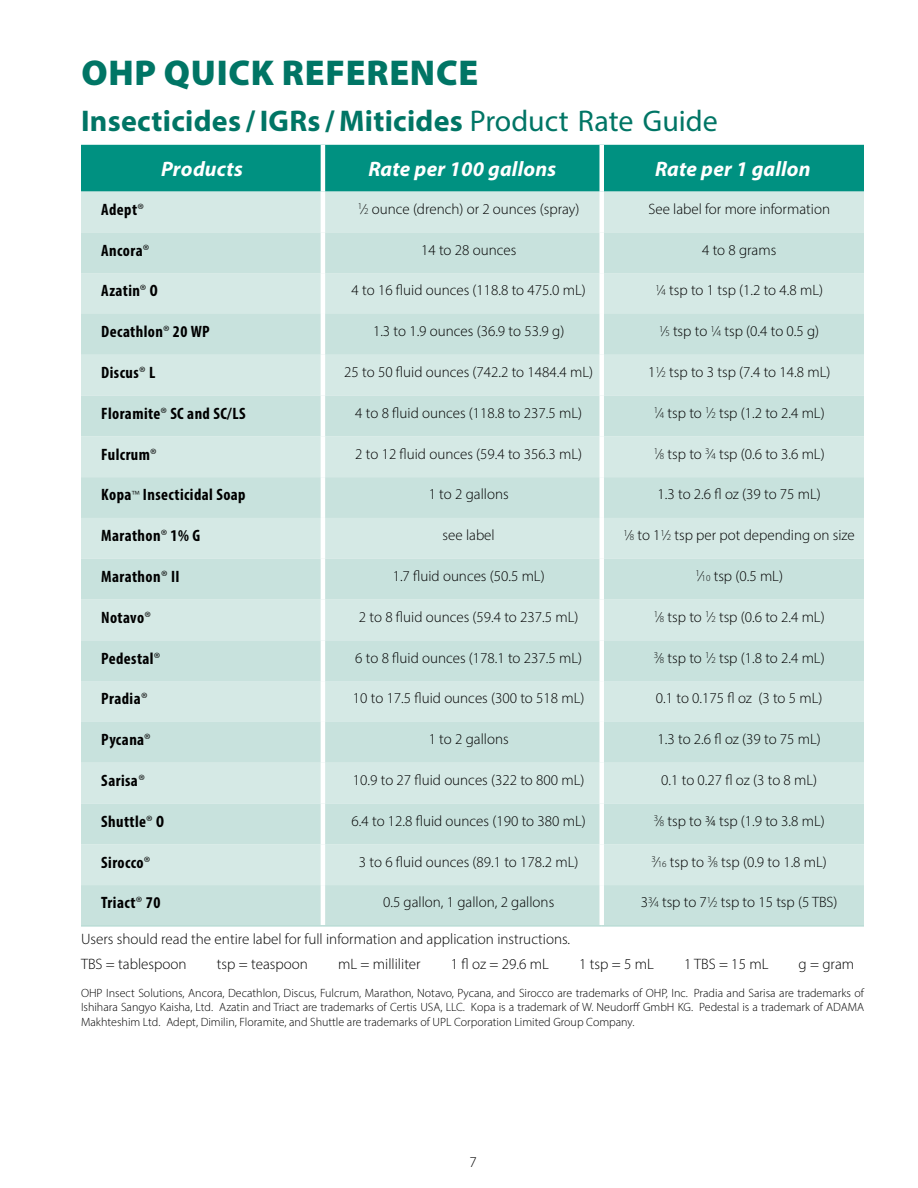
<style>
.page{position:relative;width:918px;height:1188px;background:#fff}
.page>*{position:absolute;margin:0;border:0;box-sizing:border-box;transform-origin:0 0}
.t1{font:900 36px "Myriad Pro";letter-spacing:.02em;color:#007565}
.t2{font:700 30px "Myriad Pro";letter-spacing:.01em;color:#007565}
.t3{font:italic 700 21px "Myriad Pro";letter-spacing:.01em;color:#fff}
.t4{font:700 condensed 16.5px "Myriad Pro";letter-spacing:.025em;color:#000}
.t5{font:300 15.15px/24.9px "Myriad Pro";color:#000}
.t6{font:300 15px "Myriad Pro";color:#000}
.t7{font:300 12px/14.4px "Myriad Pro";color:#000;text-align:justify}
.s1{font-weight:400}
.s2{font-weight:300;font-stretch:normal}
.s3{font-size:9px}
.s4{font-weight:300;font-stretch:normal;font-size:13.5px}
</style>
<div class="page">
<div style="left:81px;top:145px;width:783px;height:47px;background:#009181"></div>
<div style="left:81px;top:192px;width:783px;height:40px;background:#d5e9e5"></div>
<svg style="left:81px;top:232px;width:783px;height:693px;background:#cee5e0"></svg>
<hr style="left:321px;top:145px;width:4px;height:47px;background:#fff">
<div style="left:599px;top:145px;width:5px;height:47px;background:#fff"></div>
<hr style="left:321px;top:192px;width:4px;height:40px;background:#fff">
<div style="left:599px;top:192px;width:5px;height:40px;background:#fff"></div>
<hr style="left:321px;top:232px;width:4px;height:41px;background:#fff">
<div style="left:599px;top:232px;width:5px;height:41px;background:#fff"></div>
<hr style="left:321px;top:273px;width:4px;height:41px;background:#fff">
<div style="left:599px;top:273px;width:5px;height:41px;background:#fff"></div>
<hr style="left:321px;top:314px;width:4px;height:41px;background:#fff">
<div style="left:599px;top:314px;width:5px;height:41px;background:#fff"></div>
<hr style="left:321px;top:355px;width:4px;height:41px;background:#fff">
<div style="left:599px;top:355px;width:5px;height:41px;background:#fff"></div>
<hr style="left:321px;top:396px;width:4px;height:40px;background:#fff">
<div style="left:599px;top:396px;width:5px;height:40px;background:#fff"></div>
<hr style="left:321px;top:436px;width:4px;height:41px;background:#fff">
<div style="left:599px;top:436px;width:5px;height:41px;background:#fff"></div>
<hr style="left:321px;top:477px;width:4px;height:41px;background:#fff">
<div style="left:599px;top:477px;width:5px;height:41px;background:#fff"></div>
<hr style="left:321px;top:518px;width:4px;height:41px;background:#fff">
<div style="left:599px;top:518px;width:5px;height:41px;background:#fff"></div>
<hr style="left:321px;top:559px;width:4px;height:41px;background:#fff">
<div style="left:599px;top:559px;width:5px;height:41px;background:#fff"></div>
<hr style="left:321px;top:600px;width:4px;height:40px;background:#fff">
<div style="left:599px;top:600px;width:5px;height:40px;background:#fff"></div>
<hr style="left:321px;top:640px;width:4px;height:41px;background:#fff">
<div style="left:599px;top:640px;width:5px;height:41px;background:#fff"></div>
<hr style="left:321px;top:681px;width:4px;height:41px;background:#fff">
<div style="left:599px;top:681px;width:5px;height:41px;background:#fff"></div>
<hr style="left:321px;top:722px;width:4px;height:41px;background:#fff">
<div style="left:599px;top:722px;width:5px;height:41px;background:#fff"></div>
<hr style="left:321px;top:763px;width:4px;height:41px;background:#fff">
<div style="left:599px;top:763px;width:5px;height:41px;background:#fff"></div>
<hr style="left:321px;top:804px;width:4px;height:40px;background:#fff">
<div style="left:599px;top:804px;width:5px;height:40px;background:#fff"></div>
<hr style="left:321px;top:844px;width:4px;height:41px;background:#fff">
<div style="left:599px;top:844px;width:5px;height:41px;background:#fff"></div>
<hr style="left:321px;top:885px;width:4px;height:40px;background:#fff">
<div style="left:599px;top:885px;width:5px;height:40px;background:#fff"></div>
<hr style="left:81px;top:925px;width:242px;height:2px;background:#badcd5">
<hr style="left:323px;top:925px;width:279px;height:2px;background:#badcd5">
<hr style="left:602px;top:925px;width:262px;height:2px;background:#badcd5">
<h1 class="t1" style="left:81px;top:48px;width:398px">OHP QUICK REFERENCE</h1>
<h2 class="t2" style="left:81px;top:101px;width:638px">Insecticides /IGRs / Miticides <span class="s1">Product Rate Guide</span></h2>
<h3 class="t3" style="left:161px;top:155px;width:83px">Products</h3>
<h3 class="t3" style="left:368px;top:155px;width:189px">Rate per 100 gallons</h3>
<h3 class="t3" style="left:655px;top:155px;width:157px">Rate per 1 gallon</h3>
<p class="t4" style="left:101px;top:199px;width:44px">Adept<span class="s2">®</span></p>
<p class="t6" style="left:358px;top:200px;width:223px"><sup>1</sup>⁄<span class="s3">2</span> ounce (drench) or 2 ounces (spray)</p>
<p class="t6" style="left:648px;top:200px;width:183px">See label for more information</p>
<p class="t4" style="left:101px;top:240px;width:49px">Ancora<span class="s2">®</span></p>
<p class="t6" style="left:421px;top:241px;width:97px">14 to 28 ounces</p>
<p class="t6" style="left:702px;top:241px;width:76px">4 to 8 grams</p>
<p class="t4" style="left:101px;top:281px;width:58px">Azatin<span class="s2">®</span> O</p>
<p class="t6" style="left:352px;top:281px;width:236px">4 to 16 fluid ounces (118.8 to 475.0 mL)</p>
<p class="t6" style="left:655px;top:281px;width:169px"><sup>1</sup>⁄<span class="s3">4</span> tsp to 1 tsp (1.2 to 4.8 mL)</p>
<p class="t4" style="left:101px;top:321px;width:110px">Decathlon<span class="s2">®</span> 20 WP</p>
<p class="t6" style="left:373px;top:322px;width:193px">1.3 to 1.9 ounces (36.9 to 53.9 g)</p>
<p class="t6" style="left:659px;top:322px;width:162px"><sup>1</sup>⁄<span class="s3">5</span> tsp to <sup>1</sup>⁄<span class="s3">4</span> tsp (0.4 to 0.5 g)</p>
<p class="t4" style="left:101px;top:362px;width:56px">Discus<span class="s2">®</span> L</p>
<p class="t6" style="left:344px;top:363px;width:250px">25 to 50 fluid ounces (742.2 to 1484.4 mL)</p>
<p class="t6" style="left:648px;top:363px;width:184px">1<sup>1</sup>⁄<span class="s3">2</span> tsp to 3 tsp (7.4 to 14.8 mL)</p>
<p class="t4" style="left:101px;top:403px;width:146px">Floramite<span class="s2">®</span> SC and SC/LS</p>
<p class="t6" style="left:355px;top:404px;width:228px">4 to 8 fluid ounces (118.8 to 237.5 mL)</p>
<p class="t6" style="left:654px;top:404px;width:172px"><sup>1</sup>⁄<span class="s3">4</span> tsp to <sup>1</sup>⁄<span class="s3">2</span> tsp (1.2 to 2.4 mL)</p>
<p class="t4" style="left:101px;top:444px;width:57px">Fulcrum<span class="s2">®</span></p>
<p class="t6" style="left:355px;top:445px;width:228px">2 to 12 fluid ounces (59.4 to 356.3 mL)</p>
<p class="t6" style="left:654px;top:445px;width:172px"><sup>1</sup>⁄<span class="s3">8</span> tsp to <sup>3</sup>⁄<span class="s3">4</span> tsp (0.6 to 3.6 mL)</p>
<p class="t4" style="left:101px;top:485px;width:146px">Kopa<span class="s4">™</span> Insecticidal Soap</p>
<p class="t6" style="left:429px;top:485px;width:81px">1 to 2 gallons</p>
<p class="t6" style="left:658px;top:485px;width:165px">1.3 to 2.6 fl oz (39 to 75 mL)</p>
<p class="t4" style="left:101px;top:525px;width:100px">Marathon<span class="s2">®</span> 1% G</p>
<p class="t6" style="left:443px;top:526px;width:54px">see label</p>
<p class="t6" style="left:624px;top:526px;width:233px"><sup>1</sup>⁄<span class="s3">8</span> to 1<sup>1</sup>⁄<span class="s3">2</span> tsp per pot depending on size</p>
<p class="t4" style="left:101px;top:566px;width:80px">Marathon<span class="s2">®</span> II</p>
<p class="t6" style="left:393px;top:567px;width:153px">1.7 fluid ounces (50.5 mL)</p>
<p class="t6" style="left:695px;top:567px;width:89px"><sup>1</sup>⁄<span class="s3">10</span> tsp (0.5 mL)</p>
<p class="t4" style="left:101px;top:607px;width:51px">Notavo<span class="s2">®</span></p>
<p class="t6" style="left:359px;top:608px;width:221px">2 to 8 fluid ounces (59.4 to 237.5 mL)</p>
<p class="t6" style="left:654px;top:608px;width:172px"><sup>1</sup>⁄<span class="s3">8</span> tsp to <sup>1</sup>⁄<span class="s3">2</span> tsp (0.6 to 2.4 mL)</p>
<p class="t4" style="left:101px;top:648px;width:60px">Pedestal<span class="s2">®</span></p>
<p class="t6" style="left:355px;top:649px;width:228px">6 to 8 fluid ounces (178.1 to 237.5 mL)</p>
<p class="t6" style="left:654px;top:649px;width:172px"><sup>3</sup>⁄<span class="s3">8</span> tsp to <sup>1</sup>⁄<span class="s3">2</span> tsp (1.8 to 2.4 mL)</p>
<p class="t4" style="left:101px;top:689px;width:48px">Pradia<span class="s2">®</span></p>
<p class="t6" style="left:353px;top:689px;width:233px">10 to 17.5 fluid ounces (300 to 518 mL)</p>
<p class="t6" style="left:656px;top:689px;width:168px">0.1 to 0.175 fl oz (3 to 5 mL)</p>
<p class="t4" style="left:101px;top:729px;width:51px">Pycana<span class="s2">®</span></p>
<p class="t6" style="left:429px;top:730px;width:81px">1 to 2 gallons</p>
<p class="t6" style="left:658px;top:730px;width:165px">1.3 to 2.6 fl oz (39 to 75 mL)</p>
<p class="t4" style="left:101px;top:770px;width:45px">Sarisa<span class="s2">®</span></p>
<p class="t6" style="left:353px;top:771px;width:233px">10.9 to 27 fluid ounces (322 to 800 mL)</p>
<p class="t6" style="left:661px;top:771px;width:157px">0.1 to 0.27 fl oz (3 to 8 mL)</p>
<p class="t4" style="left:101px;top:811px;width:64px">Shuttle<span class="s2">®</span> O</p>
<p class="t6" style="left:352px;top:812px;width:236px">6.4 to 12.8 fluid ounces (190 to 380 mL)</p>
<p class="t6" style="left:654px;top:812px;width:173px"><sup>3</sup>⁄<span class="s3">8</span> tsp to 3/4 tsp (1.9 to 3.8 mL)</p>
<p class="t4" style="left:101px;top:852px;width:50px">Sirocco<span class="s2">®</span></p>
<p class="t6" style="left:359px;top:853px;width:221px">3 to 6 fluid ounces (89.1 to 178.2 mL)</p>
<p class="t6" style="left:652px;top:853px;width:177px"><sup>3</sup>⁄<span class="s3">16</span> tsp to <sup>3</sup>⁄<span class="s3">8</span> tsp (0.9 to 1.8 mL)</p>
<p class="t4" style="left:101px;top:892px;width:61px">Triact<span class="s2">®</span> 70</p>
<p class="t6" style="left:383px;top:893px;width:173px">0.5 gallon, 1 gallon, 2 gallons</p>
<p class="t6" style="left:641px;top:893px;width:198px">3<sup>3</sup>⁄<span class="s3">4</span> tsp to 7<sup>1</sup>⁄<span class="s3">2</span> tsp to 15 tsp (5 TBS)</p>
<p class="t5" style="left:81px;top:926px;width:491px">Users should read the entire label for full information and application instructions.<br>TBS = tablespoon</p>
<p class="t5" style="left:217px;top:951px;width:93px">tsp = teaspoon</p>
<p class="t5" style="left:338px;top:951px;width:84px">mL = milliliter</p>
<p class="t5" style="left:451px;top:951px;width:100px">1 fl oz = 29.6 mL</p>
<p class="t5" style="left:579px;top:951px;width:76px">1 tsp = 5 mL</p>
<p class="t5" style="left:684px;top:951px;width:86px">1 TBS = 15 mL</p>
<p class="t5" style="left:799px;top:951px;width:57px">g = gram</p>
<p class="t7" style="left:81px;top:985px;width:785px">OHP Insect Solutions, Ancora, Decathlon, Discus, Fulcrum, Marathon, Notavo, Pycana, and Sirocco are trademarks of OHP, Inc. Pradia and Sarisa are trademarks of Ishihara Sangyo Kaisha, Ltd. Azatin and Triact are trademarks of Certis USA, LLC. Kopa is a trademark of W. Neudorff GmbH KG. Pedestal is a trademark of ADAMA Makhteshim Ltd. Adept, Dimilin, Floramite, and Shuttle are trademarks of UPL Corporation Limited Group Company.</p>
<p class="t6" style="left:469px;top:1153px;width:9px">7</p>
</div>
